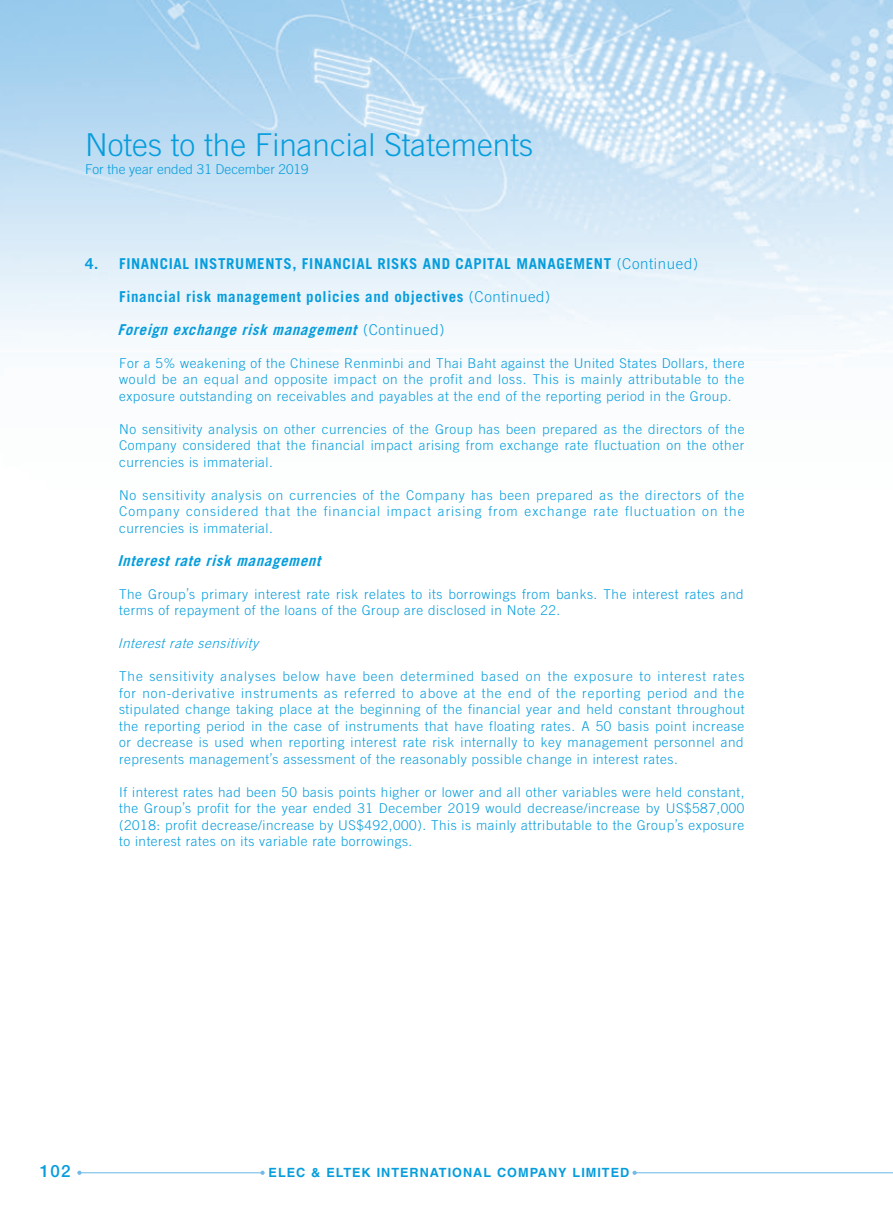
<style>
.page{position:relative;width:893px;height:1212px;background:#fff}
.page>*{position:absolute;margin:0;border:0;box-sizing:border-box;transform-origin:0 0}
.t1{font:300 31.5px "Trade Gothic LT Std";color:#069ddc}
.t2{font:500 16.95px "Helvetica Neue LT Std";color:#069ddc}
.t3{font:700 15px "Trade Gothic LT Std";letter-spacing:.04em;color:#069ddc}
.t4{font:italic 700 15px "Trade Gothic LT Std";color:#069ddc}
.t5{font:300 13.5px/16.5px "Trade Gothic LT Std";letter-spacing:.04em;color:#069ddc;text-align:justify}
.t6{font:300 13.5px "Trade Gothic LT Std";color:#069ddc}
.t7{font:italic 300 13.5px "Trade Gothic LT Std";color:#069ddc}
.t8{font:700 12.75px "Helvetica LT Std";letter-spacing:.08em;color:#069ddc}
.s1{font-weight:300}
.s2{font-weight:300;font-style:normal}
</style>
<div class="page">
<img style="left:0;top:0;width:893px;height:1174px">
<div style="left:5px;top:1163px;width:66px;height:26px;background:#fff"></div>
<hr style="left:79px;top:1172px;width:184px;height:1px;background:#72bbe8">
<svg style="left:77px;top:1170px;width:5px;height:5px"></svg>
<svg style="left:260px;top:1170px;width:5px;height:5px"></svg>
<hr style="left:635px;top:1172px;width:258px;height:1px;background:#72bbe8">
<svg style="left:632px;top:1170px;width:5px;height:5px"></svg>
<h1 class="t1" style="left:85px;top:126px;width:450px">Notes to the Financial Statements</h1>
<p class="t6" style="left:85px;top:161px;width:225px">For the year ended 31 December 2019</p>
<p class="t3" style="left:85px;top:254px;width:614px">4. FINANCIAL INSTRUMENTS, FINANCIAL RISKS AND CAPITAL MANAGEMENT <span class="s1">(Continued)</span></p>
<p class="t3" style="left:119px;top:287px;width:433px">Financial risk management policies and objectives <span class="s1">(Continued)</span></p>
<p class="t4" style="left:118px;top:320px;width:328px">Foreign exchange risk management <span class="s2">( C o n t i n u e d )</span></p>
<p class="t5" style="left:119px;top:354px;width:627px">For a 5% weakening of the Chinese Renminbi and Thai Baht against the United States Dollars, there would be an equal and opposite impact on the profit and loss. This is mainly attributable to the exposure outstanding on receivables and payables at the end of the reporting period in the Group.</p>
<p class="t5" style="left:119px;top:420px;width:627px">No sensitivity analysis on other currencies of the Group has been prepared as the directors of the Company considered that the financial impact arising from exchange rate fluctuation on the other currencies is immaterial.</p>
<p class="t5" style="left:119px;top:486px;width:627px">No sensitivity analysis on currencies of the Company has been prepared as the directors of the Company considered that the financial impact arising from exchange rate fluctuation on the currencies is immaterial.</p>
<p class="t4" style="left:118px;top:551px;width:209px">Interestrate risk management</p>
<p class="t5" style="left:119px;top:585px;width:626px">The Group’s primary interest rate risk relates to its borrowings from banks. The interest rates and terms of repayment of the loans of the Group are disclosed in Note 22.</p>
<p class="t7" style="left:118px;top:635px;width:146px">Interestrate sensitivity</p>
<p class="t5" style="left:119px;top:668px;width:627px">The sensitivity analyses below have been determined based on the exposure to interest rates for non-derivative instruments as referred to above at the end of the reporting period and the stipulated change taking place at the beginning of the financial year and held constant throughout the reporting period in the case of instruments that have floating rates. A 50 basis point increase or decrease is used when reporting interest rate risk internally to key management personnel and represents management’s assessment of the reasonably possible change in interest rates.</p>
<p class="t5" style="left:119px;top:783px;width:627px">If interest rates had been 50 basis points higher or lower and all other variables were held constant, the Group’s profit for the year ended 31 December 2019 would decrease/increase by US$587,000 (2018: profit decrease/increase by US$492,000). This is mainly attributable to the Group’s exposure to interest rates on its variable rate borrowings.</p>
<p class="t2" style="left:40px;top:1161px;width:32px">102</p>
<p class="t8" style="left:269px;top:1165px;width:362px">ELEC &amp; ELTEK INTERNATIONAL COMPANY LIMITED</p>
</div>
